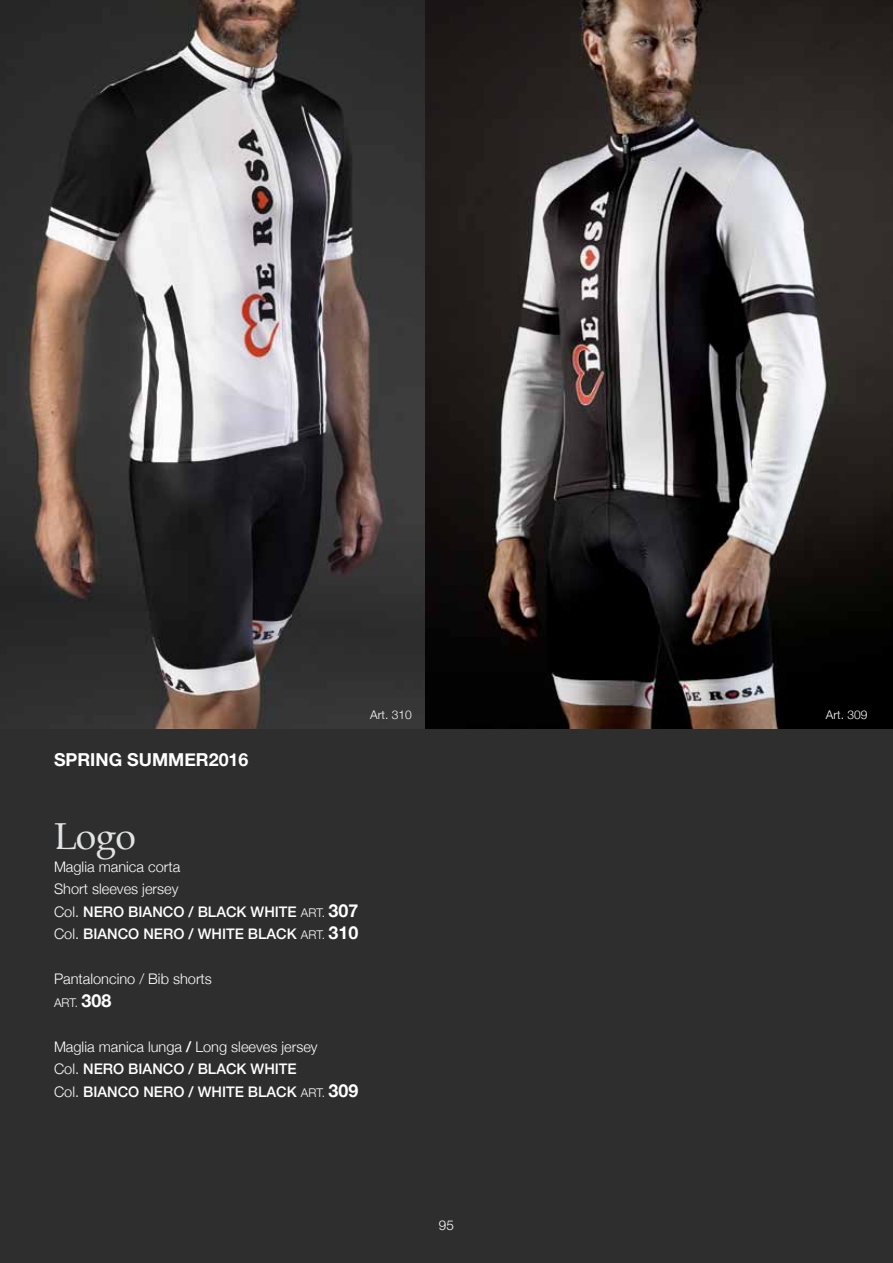
<style>
.page{position:relative;width:893px;height:1263px;background:#2e2e2e}
.page>*{position:absolute;margin:0;border:0;box-sizing:border-box;transform-origin:0 0}
.t1{font:37.5px "Book Antiqua";color:#e2e3e4}
.t2{font:700 17.85px "Helvetica Neue";color:#fff}
.t3{font:300 14.55px/22.5px "Helvetica Neue";color:#fff}
.t4{font:500 14.55px/22.5px "Helvetica Neue";color:#fff}
.t5{font:300 13.5px "Helvetica Neue LT Std";color:#fff}
.t6{font:300 12px "Helvetica Neue";color:#fff}
.s1{font-weight:500}
.s2{font-size:12px}
.s3{font-weight:700;font-size:17.85px}
.s4{font-weight:300}
.s5{font-weight:300;font-size:12px}
</style>
<div class="page">
<img style="left:16px;top:0;width:877px;height:728px">
<p class="t2" style="left:54px;top:745px;width:196px">SPRING SUMMER2016</p>
<p class="t6" style="left:370px;top:705px;width:43px">Art. 310</p>
<p class="t6" style="left:826px;top:705px;width:43px">Art. 309</p>
<h1 class="t1" style="left:54px;top:813px;width:83px">Logo</h1>
<p class="t3" style="left:54px;top:854px;width:306px">Maglia manica corta<br>Short sleeves jersey<br>Col. <span class="s1">NERO BIANCO / BLACK WHITE</span> <span class="s2">ART.</span> <span class="s3">307<br></span>Col. <span class="s1">BIANCO NERO / WHITE BLACK</span> <span class="s2">ART.</span> <span class="s3">310</span></p>
<p class="t3" style="left:54px;top:967px;width:159px">Pantaloncino / Bib shorts</p>
<p class="t6" style="left:54px;top:993px;width:59px">ART. <span class="s3">308</span></p>
<p class="t4" style="left:54px;top:1034px;width:306px"><span class="s4">Maglia manica lunga</span> / <span class="s4">Long sleeves jersey<br>Col.</span> NERO BIANCO / BLACK WHITE<br><span class="s4">Col.</span> BIANCO NERO / WHITE BLACK <span class="s5">ART.</span> <span class="s3">309</span></p>
<p class="t5" style="left:439px;top:1217px;width:17px">95</p>
</div>
